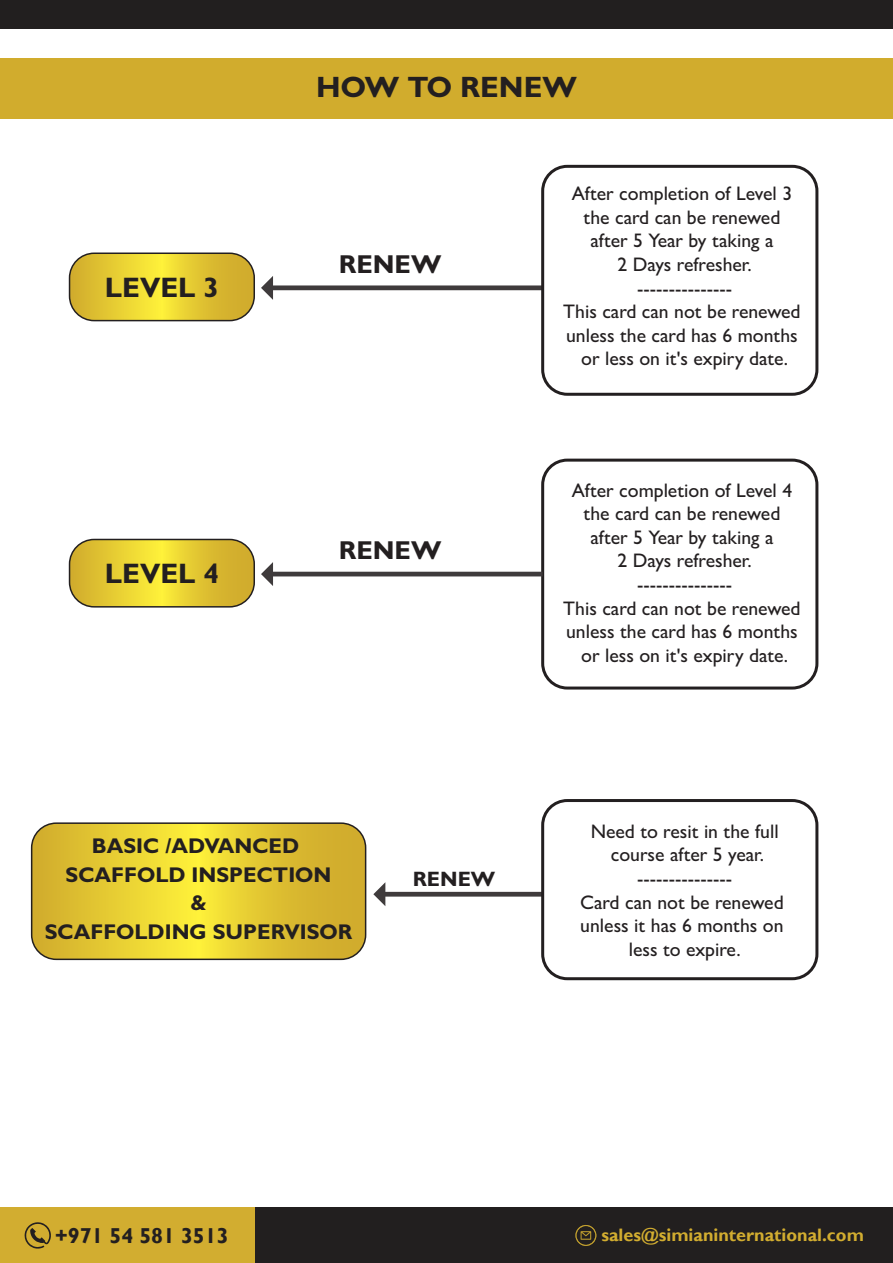
<style>
.page{position:relative;width:893px;height:1263px;background:#fff}
.page>*{position:absolute;margin:0;border:0;box-sizing:border-box;transform-origin:0 0}
.t1{font:700 29.55px "Gill Sans MT Pro";color:#231f20}
.t2{font:700 28.2px "Gill Sans MT Pro";color:#231f20}
.t3{font:700 25.95px "Gill Sans MT Pro";color:#231f20}
.t4{font:700 21.6px "Gill Sans";color:#231f20}
.t5{font:700 21.3px/28.3px "Gill Sans MT Pro";color:#231f20;text-align:center}
.t6{font:700 20.85px "Gill Sans MT Pro";color:#231f20}
.t7{font:500 19.65px/23.5px "Gill Sans";color:#231f20;text-align:center}
.t8{font:700 18px "Gill Sans";color:#d2ad30}
</style>
<div class="page">
<svg style="left:261px;top:276px;width:280px;height:24px"></svg>
<svg style="left:373px;top:882px;width:168px;height:24px"></svg>
<div style="left:0;top:0;width:893px;height:28px;background:#221f1f"></div>
<div style="left:0;top:58px;width:893px;height:61px;background:#d1ac2d"></div>
<svg style="left:70px;top:255px;width:184px;height:66px;background:#e3c938"></svg>
<div style="left:69px;top:252px;width:186px;height:69px;border:2px solid #231f20;border-radius:25px"></div>
<div style="left:541px;top:165px;width:277px;height:231px;border:3px solid #231f20;border-radius:25px"></div>
<div style="left:541px;top:459px;width:277px;height:230px;border:3px solid #231f20;border-radius:25px"></div>
<svg style="left:261px;top:562px;width:282px;height:24px"></svg>
<svg style="left:70px;top:539px;width:184px;height:66px;background:#e3c938"></svg>
<div style="left:69px;top:539px;width:186px;height:69px;border:2px solid #231f20;border-radius:25px"></div>
<svg style="left:32px;top:825px;width:334px;height:134px;background:#e3c833"></svg>
<div style="left:31px;top:822px;width:335px;height:138px;border:2px solid #231f20;border-radius:25px"></div>
<div style="left:541px;top:799px;width:277px;height:181px;border:3px solid #231f20;border-radius:25px"></div>
<div style="left:0;top:1207px;width:893px;height:56px;background:#221f1f"></div>
<div style="left:0;top:1207px;width:255px;height:56px;background:#d2ad30"></div>
<svg style="left:575px;top:1225px;width:21px;height:21px"></svg>
<svg style="left:24px;top:1222px;width:27px;height:26px"></svg>
<h2 class="t2" style="left:105px;top:270px;width:116px">LEVEL 3</h2>
<h2 class="t2" style="left:105px;top:556px;width:116px">LEVEL 4</h2>
<h1 class="t1" style="left:316px;top:69px;width:262px">HOW TO RENEW</h1>
<h3 class="t3" style="left:339px;top:248px;width:104px">RENEW</h3>
<h3 class="t3" style="left:339px;top:534px;width:104px">RENEW</h3>
<p class="t7" style="left:563px;top:182px;width:239px">After completion of Level 3 the card can be renewed after 5 Year by taking a<br>2 Days refresher.<br>---------------<br>This card can not be renewed unless the card has 6 months or less on it's expiry date.</p>
<p class="t7" style="left:563px;top:478px;width:239px">After completion of Level 4 the card can be renewed after 5 Year by taking a<br>2 Days refresher.<br>---------------<br>This card can not be renewed unless the card has 6 months or less on it's expiry date.</p>
<p class="t5" style="left:45px;top:832px;width:309px">BASIC /ADVANCED<br>SCAFFOLD INSPECTION<br>&amp;<br>SCAFFOLDING SUPERVISOR</p>
<p class="t6" style="left:413px;top:866px;width:84px">RENEW</p>
<p class="t7" style="left:580px;top:819px;width:205px">Need to resit in the full course after 5 year. ---------------<br>Card can not be renewed unless it has 6 months on less to expire.</p>
<p class="t4" style="left:55px;top:1223px;width:175px">+971 54 581 3513</p>
<p class="t8" style="left:601px;top:1224px;width:264px">sales@simianinternational.com</p>
</div>
